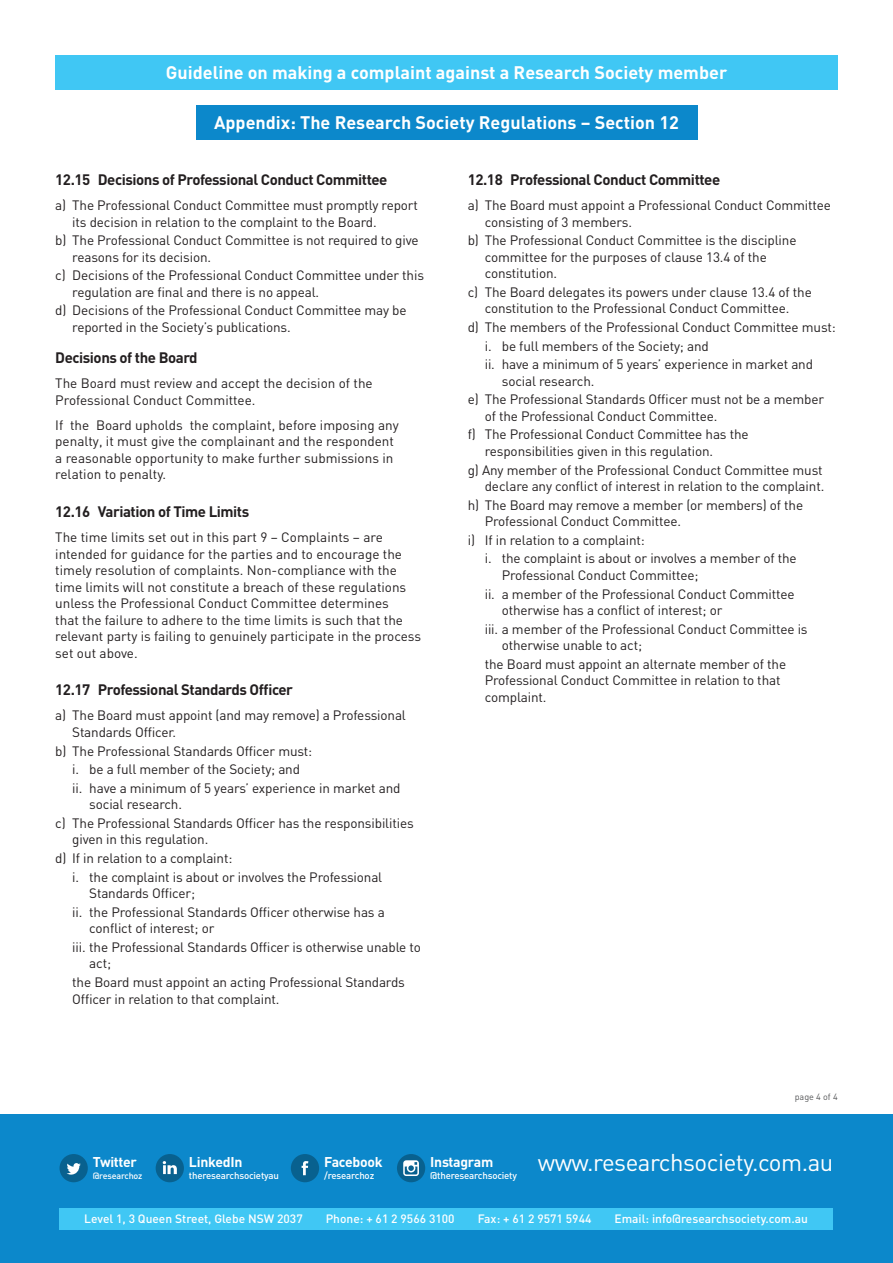
<style>
.page{position:relative;width:893px;height:1263px;background:#fff}
.page>*{position:absolute;margin:0;border:0;box-sizing:border-box;transform-origin:0 0}
.t1{font:24px "DIN";letter-spacing:-.02em;color:#fff}
.t2{font:700 18px "DIN";color:#fff}
.Subhead_Small_Black{font:700 15px "DIN";letter-spacing:-.03em;color:#231f20}
.t3{font:700 13.95px "DIN";letter-spacing:-.02em;color:#fff}
.Bullet_NEW{font:13.5px/16.5px "DIN";letter-spacing:-.01em;color:#231f20}
.body{font:13.5px/16.5px "DIN";color:#231f20}
.t4{font:500 12px "DIN";color:#fff}
.t5{font:500 9.75px "DIN";letter-spacing:-.02em;color:#fff}
.t6{font:500 9px "DIN";letter-spacing:-.02em;color:#fff}
.t7{font:9px "DIN";color:#57585a}
</style>
<div class="page">
<div style="left:0;top:1114px;width:893px;height:149px;background:#0c88cb"></div>
<div style="left:397px;top:1154px;width:28px;height:28px;background:#08618f;border-radius:50%"></div>
<svg style="left:403px;top:1160px;width:16px;height:16px"></svg>
<div style="left:291px;top:1154px;width:28px;height:28px;background:#08618f;border-radius:50%"></div>
<svg style="left:302px;top:1161px;width:6px;height:14px"></svg>
<div style="left:156px;top:1154px;width:28px;height:28px;background:#08618f;border-radius:50%"></div>
<svg style="left:163px;top:1161px;width:14px;height:13px"></svg>
<div style="left:60px;top:1154px;width:28px;height:28px;background:#08618f;border-radius:50%"></div>
<svg style="left:67px;top:1163px;width:14px;height:11px"></svg>
<div style="left:60px;top:1208px;width:773px;height:22px;background:#40c7f4"></div>
<div style="left:55px;top:55px;width:783px;height:34px;background:#40c7f4"></div>
<div style="left:196px;top:106px;width:501px;height:34px;background:#0c88cb"></div>
<p class="t2" style="left:166px;top:60px;width:563px">Guideline on making a complaint against a Research Society member</p>
<p class="t2" style="left:214px;top:111px;width:466px">Appendix: The Research Society Regulations – Section 12</p>
<p class="Subhead_Small_Black" style="left:55px;top:170px;width:334px">12.15 Decisions of Professional Conduct Committee</p>
<p class="Bullet_NEW" style="left:72px;top:197px;width:347px;text-indent:-17px">a) The Professional Conduct Committee must promptly report its decision in relation to the complaint to the Board.</p>
<p class="Bullet_NEW" style="left:72px;top:232px;width:348px;text-indent:-17px">b) The Professional Conduct Committee is not required to give reasons for its decision.</p>
<p class="Bullet_NEW" style="left:72px;top:267px;width:353px;text-indent:-17px">c) Decisions of the Professional Conduct Committee under this regulation are final and there is no appeal.</p>
<p class="Bullet_NEW" style="left:72px;top:302px;width:336px;text-indent:-17px">d) Decisions of the Professional Conduct Committee may be reported in the Society’s publications.</p>
<p class="Subhead_Small_Black" style="left:55px;top:348px;width:144px">Decisions of the Board</p>
<p class="body" style="left:55px;top:375px;width:319px">The Board must review and accept the decision of the<br>Professional Conduct Committee.</p>
<p class="body" style="left:55px;top:416px;width:345px">If the Board upholds the complaint, before imposing any penalty, it must give the complainant and the respondent a reasonable opportunity to make further submissions in relation to penalty.</p>
<p class="Subhead_Small_Black" style="left:55px;top:502px;width:195px">12.16 Variation of Time Limits</p>
<p class="body" style="left:55px;top:529px;width:367px">The time limits set out in this part 9 – Complaints – are intended for guidance for the parties and to encourage the timely resolution of complaints. Non-compliance with the time limits will not constitute a breach of these regulations unless the Professional Conduct Committee determines<br>that the failure to adhere to the time limits is such that the relevant party is failing to genuinely participate in the process set out above.</p>
<p class="Subhead_Small_Black" style="left:55px;top:680px;width:239px">12.17 Professional Standards Officer</p>
<p class="Bullet_NEW" style="left:72px;top:707px;width:335px;text-indent:-17px">a) The Board must appoint (and may remove) a Professional<br>Standards Officer.</p>
<p class="Bullet_NEW" style="left:55px;top:742px;width:259px">b) The Professional Standards Officer must:</p>
<p class="Bullet_NEW" style="left:72px;top:761px;width:229px">i. be a full member of the Society; and</p>
<p class="Bullet_NEW" style="left:89px;top:779px;width:313px;text-indent:-17px">ii. have a minimum of 5 years’ experience in market and social research.</p>
<p class="Bullet_NEW" style="left:72px;top:814px;width:343px;text-indent:-17px">c) The Professional Standards Officer has the responsibilities given in this regulation.</p>
<p class="Bullet_NEW" style="left:55px;top:850px;width:179px">d) If in relation to a complaint:</p>
<p class="Bullet_NEW" style="left:89px;top:868px;width:294px;text-indent:-17px">i. the complaint is about or involves the Professional<br>Standards Officer;</p>
<p class="Bullet_NEW" style="left:89px;top:903px;width:297px;text-indent:-17px">ii. the Professional Standards Officer otherwise has a conflict of interest; or</p>
<p class="Bullet_NEW" style="left:89px;top:938px;width:333px;text-indent:-17px">iii. the Professional Standards Officer is otherwise unable to act;</p>
<p class="Bullet_NEW" style="left:72px;top:974px;width:334px">the Board must appoint an acting Professional Standards<br>Officer in relation to that complaint.</p>
<p class="Subhead_Small_Black" style="left:468px;top:170px;width:254px">12.18 Professional Conduct Committee</p>
<p class="Bullet_NEW" style="left:485px;top:197px;width:348px;text-indent:-17px">a) The Board must appoint a Professional Conduct Committee consisting of 3 members.</p>
<p class="Bullet_NEW" style="left:485px;top:232px;width:313px;text-indent:-17px">b) The Professional Conduct Committee is the discipline committee for the purposes of clause 13.4 of the constitution.</p>
<p class="Bullet_NEW" style="left:468px;top:283px;width:346px;text-align:center">c) The Board delegates its powers under clause 13.4 of the constitution to the Professional Conduct Committee.</p>
<p class="Bullet_NEW" style="left:468px;top:319px;width:370px">d) The members of the Professional Conduct Committee must:</p>
<p class="Bullet_NEW" style="left:485px;top:337px;width:226px">i. be full members of the Society; and</p>
<p class="Bullet_NEW" style="left:502px;top:356px;width:313px;text-indent:-17px">ii. have a minimum of 5 years’ experience in market and social research.</p>
<p class="Bullet_NEW" style="left:485px;top:391px;width:341px;text-indent:-17px">e) The Professional Standards Officer must not be a member of the Professional Conduct Committee.</p>
<p class="Bullet_NEW" style="left:485px;top:426px;width:265px;text-indent:-17px">f) The Professional Conduct Committee has the responsibilities given in this regulation.</p>
<p class="Bullet_NEW" style="left:468px;top:461px;width:358px;text-align:right">g) Any member of the Professional Conduct Committee must declare any conflict of interest in relation to the complaint.</p>
<p class="Bullet_NEW" style="left:485px;top:496px;width:320px;text-indent:-17px">h) The Board may remove a member (or members) of the<br>Professional Conduct Committee.</p>
<p class="Bullet_NEW" style="left:468px;top:531px;width:179px">i) If in relation to a complaint:</p>
<p class="Bullet_NEW" style="left:502px;top:550px;width:296px;text-indent:-17px">i. the complaint is about or involves a member of the<br>Professional Conduct Committee;</p>
<p class="Bullet_NEW" style="left:502px;top:585px;width:294px;text-indent:-17px">ii. a member of the Professional Conduct Committee otherwise has a conflict of interest; or</p>
<p class="Bullet_NEW" style="left:502px;top:620px;width:307px;text-indent:-17px">iii. a member of the Professional Conduct Committee is otherwise unable to act;</p>
<p class="Bullet_NEW" style="left:485px;top:655px;width:303px">the Board must appoint an alternate member of the<br>Professional Conduct Committee in relation to that complaint.</p>
<p class="t7" style="left:795px;top:1091px;width:45px">page 4 of 4</p>
<h1 class="t1" style="left:538px;top:1147px;width:297px">www.researchsociety.com.au</h1>
<p class="t3" style="left:93px;top:1153px;width:46px">Twitter</p>
<p class="t6" style="left:93px;top:1169px;width:51px">@researchoz</p>
<p class="t4" style="left:84px;top:1210px;width:220px">Level 1, 3 Queen Street, Glebe NSW 2037</p>
<p class="t4" style="left:326px;top:1210px;width:130px">Phone: + 61 2 9566 3100</p>
<p class="t4" style="left:478px;top:1210px;width:115px">Fax: + 61 2 9571 5944</p>
<p class="t4" style="left:614px;top:1210px;width:195px">Email: info@researchsociety.com.au</p>
<p class="t3" style="left:189px;top:1153px;width:55px">LinkedIn</p>
<p class="t5" style="left:189px;top:1169px;width:91px">theresearchsocietyau</p>
<p class="t3" style="left:430px;top:1153px;width:65px">Instagram</p>
<p class="t5" style="left:430px;top:1169px;width:88px">@theresearchsociety</p>
<p class="t3" style="left:324px;top:1153px;width:60px">Facebook</p>
<p class="t5" style="left:324px;top:1169px;width:52px">/researchoz</p>
</div>
